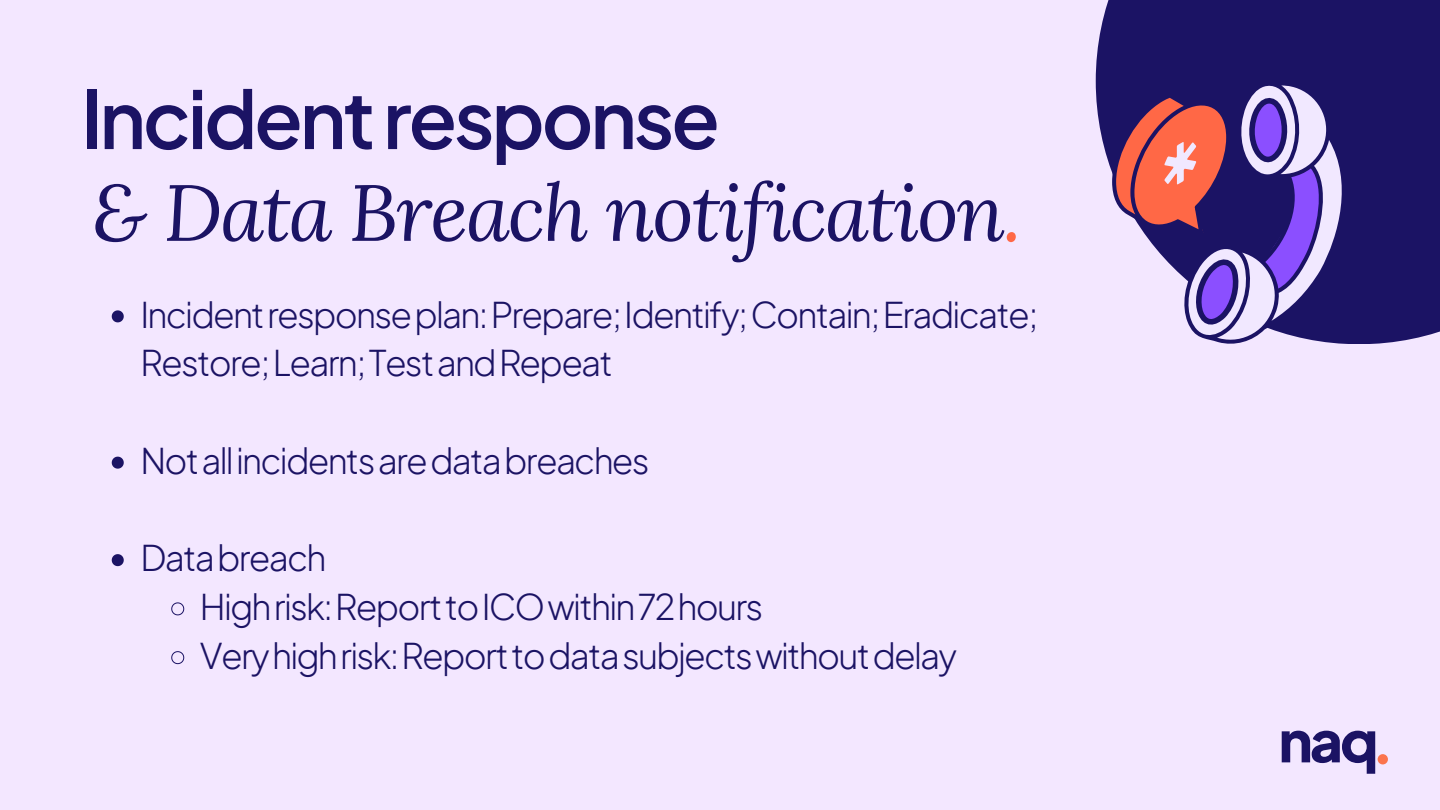
<style>
.page{position:relative;width:1440px;height:810px;background:#f3e7ff}
.page>*{position:absolute;margin:0;border:0;box-sizing:border-box;transform-origin:0 0}
.t1{font:italic 79.5px "Lora";letter-spacing:-.025em;color:#1b1364}
.t2{font:600 79.5px "Plus Jakarta Sans";letter-spacing:-.04em;color:#1b1364}
.t3{font:300 35px/48.8px "Plus Jakarta Sans";letter-spacing:-.05em;color:#1b1364}
.s1{color:#ff6846}
</style>
<div class="page">
<div style="left:1096px;top:0;width:344px;height:344px;background:#1b1364"></div>
<svg style="left:112px;top:310px;width:12px;height:12px"></svg>
<svg style="left:112px;top:457px;width:12px;height:12px"></svg>
<svg style="left:112px;top:554px;width:12px;height:12px"></svg>
<svg style="left:171px;top:602px;width:14px;height:14px"></svg>
<svg style="left:171px;top:651px;width:14px;height:13px"></svg>
<svg style="left:1282px;top:731px;width:93px;height:43px"></svg>
<div style="left:1378px;top:754px;width:10px;height:10px;background:#fb744d;border-radius:50%"></div>
<svg style="left:1112px;top:85px;width:235px;height:259px"></svg>
<p class="t2" style="left:81px;top:67px;width:641px">Incidentresponse</p>
<p class="t1" style="left:93px;top:159px;width:931px">&amp; Data Breach notification<span class="s1">.</span></p>
<p class="t3" style="left:140px;top:289px;width:899px">Incidentresponseplan:Prepare;Identify;Contain;Eradicate;<br>Restore;Learn;TestandRepeat</p>
<p class="t3" style="left:140px;top:435px;width:511px">Notallincidentsaredatabreaches</p>
<p class="t3" style="left:140px;top:533px;width:188px">Databreach</p>
<p class="t3" style="left:200px;top:581px;width:565px">Highrisk:ReporttoICOwithin72hours</p>
<p class="t3" style="left:200px;top:630px;width:759px">Veryhighrisk:Reporttodatasubjectswithoutdelay</p>
</div>
